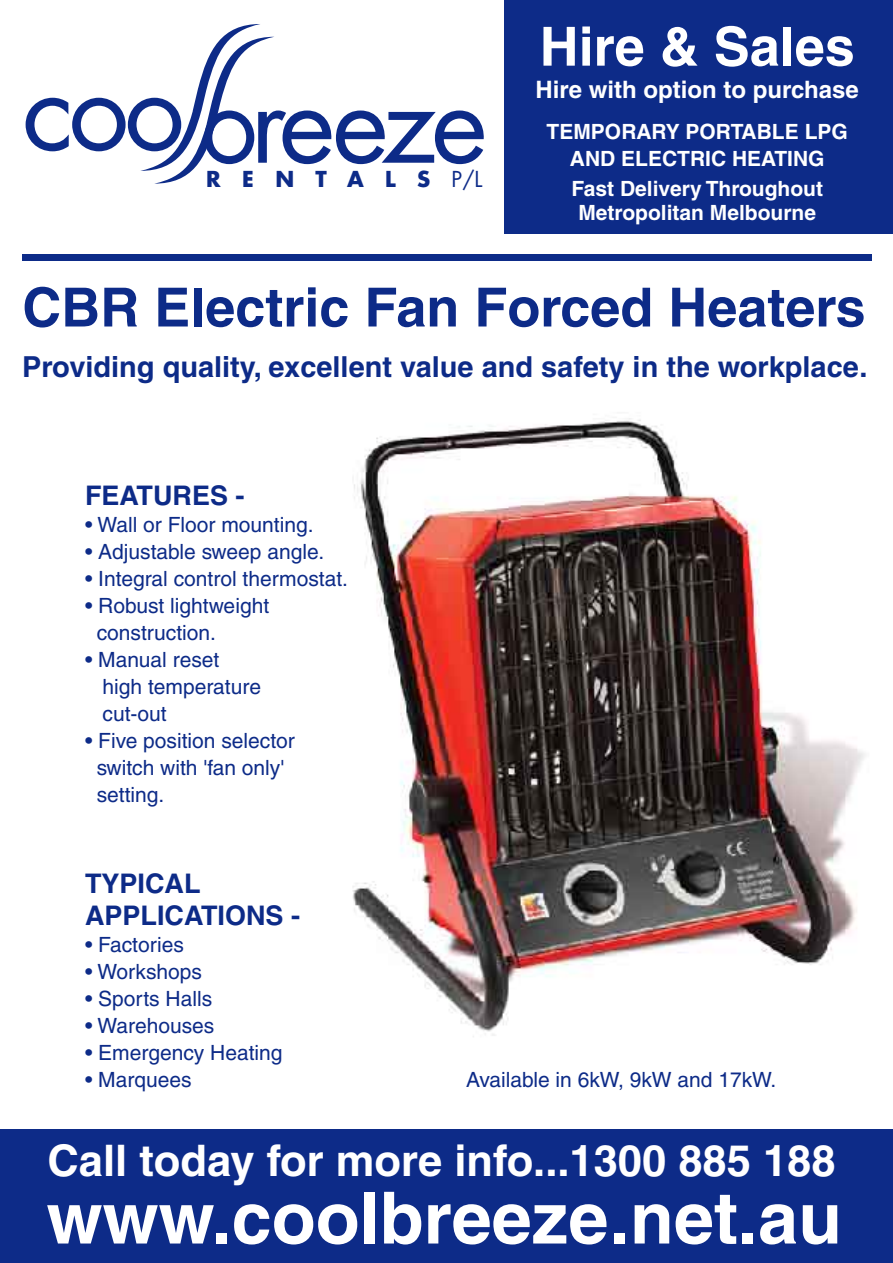
<style>
.page{position:relative;width:893px;height:1263px;background:#fff}
.page>*{position:absolute;margin:0;border:0;box-sizing:border-box;transform-origin:0 0}
.t1{font:700 72px "Helvetica";color:#fff}
.t2{font:700 54px "Helvetica";color:#0d2b88}
.t3{font:700 54px "Helvetica";color:#fff}
.t4{font:700 43.5px "Helvetica";color:#fff}
.t5{font:700 28.95px "Helvetica";color:#0d2b88}
.t6{font:700 27px/31.5px "Helvetica";color:#0d2b88}
.t7{font:700 24px "Helvetica";color:#fff}
.t8{font:700 21.45px "Futura";letter-spacing:1em;color:#0d2b88}
.t9{font:21px/27px "Helvetica";color:#0d2b88}
.t10{font:700 21px/24px "Helvetica";color:#fff;text-align:center}
.s1{font-weight:400}
</style>
<div class="page">
<img style="left:353px;top:418px;width:512px;height:619px">
<div style="left:0;top:1129px;width:893px;height:134px;background:#0d2b88"></div>
<div style="left:504px;top:0;width:389px;height:233px;background:#0d2b88"></div>
<svg style="left:26px;top:24px;width:458px;height:160px"></svg>
<div style="left:22px;top:254px;width:849px;height:6px;background:#0d2b88"></div>
<h2 class="t3" style="left:540px;top:14px;width:317px">Hire &amp; Sales</h2>
<p class="t7" style="left:536px;top:75px;width:325px">Hire with option to purchase</p>
<p class="t8" style="left:206px;top:164px;width:278px">RENTALS<span class="s1">P/L</span></p>
<p class="t10" style="left:547px;top:117px;width:303px;line-height:27px">TEMPORARY PORTABLE LPG<br>AND ELECTRIC HEATING</p>
<p class="t10" style="left:571px;top:176px;width:253px">Fast Delivery Throughout<br>Metropolitan Melbourne</p>
<h2 class="t2" style="left:22px;top:275px;width:845px">CBR Electric Fan Forced Heaters</h2>
<h3 class="t5" style="left:22px;top:349px;width:847px">Providing quality, excellent value and safety in the workplace.</h3>
<p class="t6" style="left:85px;top:479px;width:161px">FEATURES -</p>
<p class="t9" style="left:85px;top:511px;width:230px">• Wall or Floor mounting.</p>
<p class="t9" style="left:85px;top:538px;width:241px">• Adjustable sweep angle.</p>
<p class="t9" style="left:85px;top:565px;width:265px">• Integral control thermostat.</p>
<p class="t9" style="left:97px;top:592px;width:174px;text-indent:-12px">• Robust lightweight construction.</p>
<p class="t9" style="left:103px;top:646px;width:160px;text-indent:-18px">• Manual reset high temperature cut-out</p>
<p class="t9" style="left:97px;top:727px;width:200px;text-indent:-12px">• Five position selector switch with 'fan only' setting.</p>
<p class="t6" style="left:85px;top:868px;width:217px">TYPICAL<br>APPLICATIONS -</p>
<p class="t9" style="left:85px;top:931px;width:100px">• Factories</p>
<p class="t9" style="left:85px;top:958px;width:119px">• Workshops</p>
<p class="t9" style="left:85px;top:985px;width:129px">• Sports Halls</p>
<p class="t9" style="left:85px;top:1012px;width:131px">• Warehouses</p>
<p class="t9" style="left:85px;top:1039px;width:199px">• Emergency Heating</p>
<p class="t9" style="left:85px;top:1066px;width:108px">• Marquees</p>
<p class="t9" style="left:466px;top:1066px;width:311px">Available in 6kW, 9kW and 17kW.</p>
<h3 class="t4" style="left:48px;top:1134px;width:789px">Call today for more info...1300 885 188</h3>
<h1 class="t1" style="left:46px;top:1174px;width:797px">www.coolbreeze.net.au</h1>
</div>
